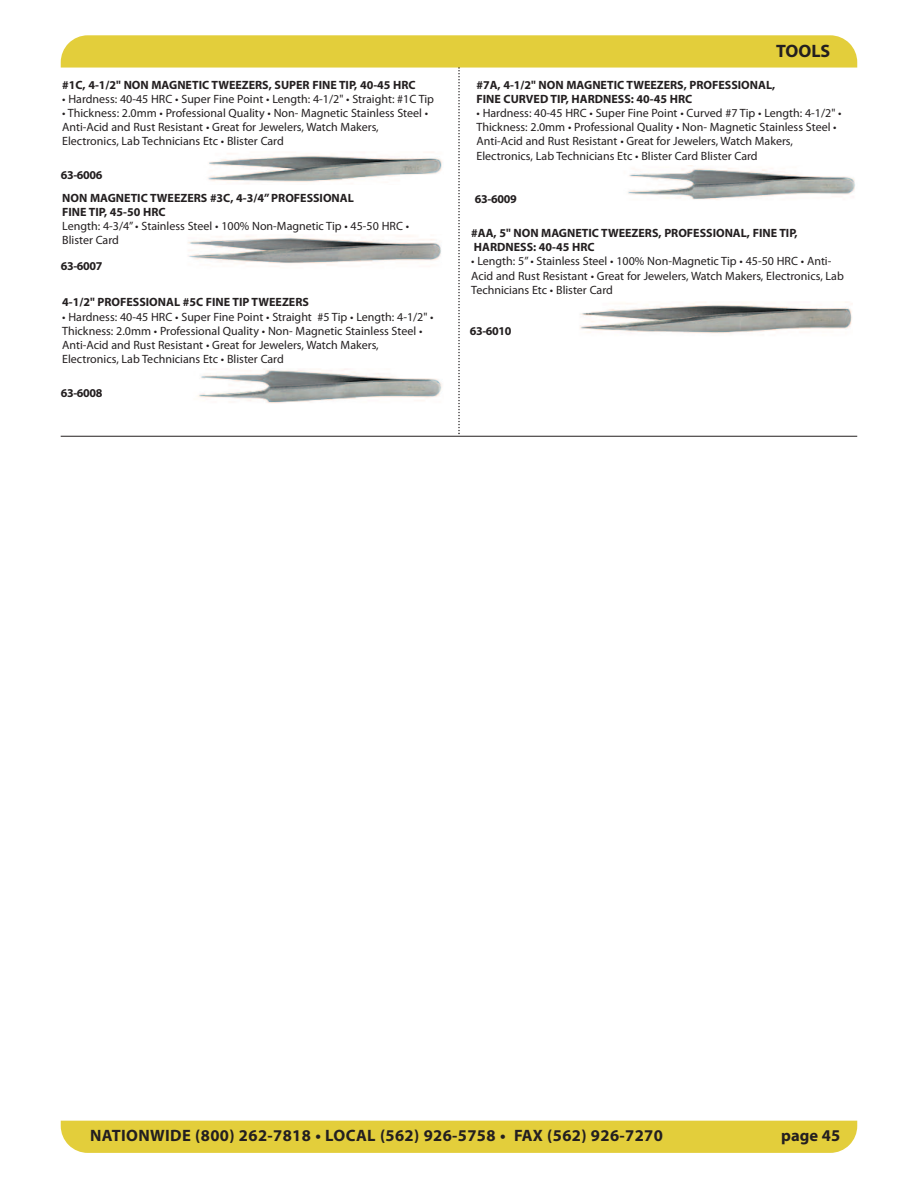
<style>
.page{position:relative;width:918px;height:1188px;background:#fff}
.page>*{position:absolute;margin:0;border:0;box-sizing:border-box;transform-origin:0 0}
.t1{font:700 18px "Myriad Pro";color:#231f20}
.t2{font:700 16.5px "Myriad Pro";letter-spacing:.02em;color:#231f20}
.t3{font:12px/14.1px "Myriad Pro";color:#231f20}
.t4{font:700 12px/14.1px "Myriad Pro";color:#231f20}
</style>
<div class="page">
<div style="left:61px;top:1121px;width:796px;height:32px;background:#e3ce3b"></div>
<hr style="left:61px;top:436px;width:796px;height:1px;background:#231f20">
<svg style="left:61px;top:35px;width:796px;height:399px"></svg>
<p class="t4" style="left:62px;top:79px;width:355px">#1C, 4-1/2" NON MAGNETIC TWEEZERS, SUPER FINE TIP, 40-45 HRC</p>
<p class="t3" style="left:62px;top:93px;width:373px">• Hardness: 40-45 HRC • Super Fine Point • Length: 4-1/2" • Straight: #1C Tip</p>
<p class="t3" style="left:62px;top:107px;width:367px">• Thickness: 2.0mm • Professional Quality • Non- Magnetic Stainless Steel •<br>Anti-Acid and Rust Resistant • Great for Jewelers, Watch Makers,<br>Electronics, Lab Technicians Etc • Blister Card</p>
<p class="t4" style="left:61px;top:169px;width:43px">63-6006</p>
<p class="t4" style="left:62px;top:192px;width:293px">NON MAGNETIC TWEEZERS #3C, 4-3/4” PROFESSIONAL<br>FINE TIP, 45-50 HRC</p>
<p class="t3" style="left:62px;top:220px;width:348px">Length: 4-3/4” • Stainless Steel • 100% Non-Magnetic Tip • 45-50 HRC •<br>Blister Card</p>
<p class="t4" style="left:61px;top:260px;width:43px">63-6007</p>
<p class="t4" style="left:62px;top:296px;width:248px">4-1/2" PROFESSIONAL #5C FINE TIP TWEEZERS</p>
<p class="t3" style="left:62px;top:310px;width:373px">• Hardness: 40-45 HRC • Super Fine Point • Straight #5 Tip • Length: 4-1/2" • Thickness: 2.0mm • Professional Quality • Non- Magnetic Stainless Steel • Anti-Acid and Rust Resistant • Great for Jewelers, Watch Makers, Electronics, Lab Technicians Etc • Blister Card</p>
<p class="t4" style="left:61px;top:387px;width:43px">63-6008</p>
<h1 class="t1" style="left:776px;top:45px;width:56px">TOOLS</h1>
<p class="t4" style="left:476px;top:79px;width:300px">#7A, 4-1/2" NON MAGNETIC TWEEZERS, PROFESSIONAL,<br>FINE CURVED TIP, HARDNESS: 40-45 HRC</p>
<p class="t3" style="left:476px;top:107px;width:367px">• Hardness: 40-45 HRC • Super Fine Point • Curved #7 Tip • Length: 4-1/2" • Thickness: 2.0mm • Professional Quality • Non- Magnetic Stainless Steel • Anti-Acid and Rust Resistant • Great for Jewelers, Watch Makers, Electronics, Lab Technicians Etc • Blister Card Blister Card</p>
<p class="t4" style="left:475px;top:193px;width:43px">63-6009</p>
<p class="t4" style="left:471px;top:227px;width:328px">#AA, 5" NON MAGNETIC TWEEZERS, PROFESSIONAL, FINE TIP,<br>HARDNESS: 40-45 HRC</p>
<p class="t3" style="left:471px;top:255px;width:374px">• Length: 5” • Stainless Steel • 100% Non-Magnetic Tip • 45-50 HRC • Anti-<br>Acid and Rust Resistant • Great for Jewelers, Watch Makers, Electronics, Lab<br>Technicians Etc • Blister Card</p>
<p class="t4" style="left:470px;top:325px;width:43px">63-6010</p>
<h2 class="t2" style="left:90px;top:1129px;width:574px">NATIONWIDE (800) 262-7818 • LOCAL (562) 926-5758 • FAX (562) 926-7270</h2>
<h2 class="t2" style="left:781px;top:1129px;width:60px">page 45</h2>
</div>
